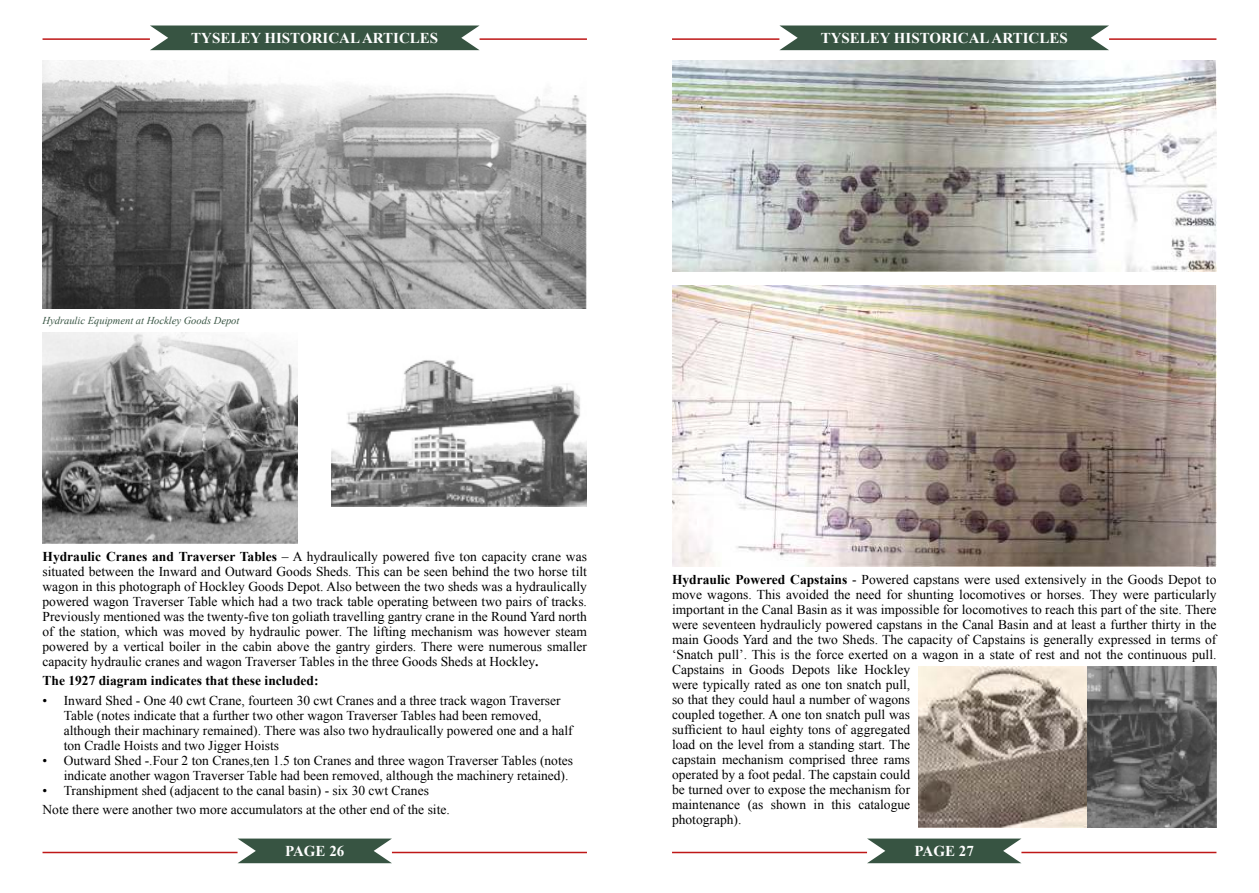
<style>
.page{position:relative;width:1259px;height:893px;background:#fff}
.page>*{position:absolute;margin:0;border:0;box-sizing:border-box;transform-origin:0 0}
.t1{font:700 15px "Times New Roman";color:#fff}
.t2{font:13.5px/15px "Times New Roman";color:#000}
.t3{font:700 13.5px "Times New Roman";color:#000}
.t4{font:italic 10.5px "Times New Roman";color:#375442}
.s1{font-weight:700}
</style>
<div class="page">
<div style="left:150px;top:26px;width:329px;height:24px;background:#375442"></div>
<hr style="left:43px;top:38px;width:107px;height:2px;background:#bf1717">
<hr style="left:479px;top:38px;width:108px;height:2px;background:#bf1717">
<svg style="left:237px;top:838px;width:155px;height:25px;background:#536c5c"></svg>
<hr style="left:43px;top:852px;width:194px;height:1px;background:#bf1717">
<hr style="left:392px;top:852px;width:195px;height:1px;background:#bf1717">
<div style="left:779px;top:26px;width:330px;height:24px;background:#375442"></div>
<hr style="left:672px;top:38px;width:107px;height:2px;background:#bf1717">
<hr style="left:1109px;top:38px;width:107px;height:2px;background:#bf1717">
<svg style="left:867px;top:838px;width:154px;height:25px;background:#526b5b"></svg>
<hr style="left:672px;top:852px;width:195px;height:1px;background:#bf1717">
<hr style="left:1021px;top:852px;width:195px;height:1px;background:#bf1717">
<img style="left:43px;top:61px;width:544px;height:248px">
<img style="left:332px;top:360px;width:255px;height:146px">
<img style="left:43px;top:332px;width:255px;height:211px">
<img style="left:672px;top:61px;width:544px;height:210px">
<img style="left:672px;top:286px;width:544px;height:280px">
<img style="left:918px;top:667px;width:298px;height:161px">
<p class="t1" style="left:191px;top:33px;width:249px">TYSELEY HISTORICAL ARTICLES</p>
<p class="t1" style="left:820px;top:33px;width:249px">TYSELEY HISTORICAL ARTICLES</p>
<p class="t4" style="left:43px;top:316px;width:198px">Hydraulic Equipment at Hockley Goods Depot</p>
<p class="t2" style="left:43px;top:549px;width:546px;text-align:justify"><span class="s1">Hydraulic Cranes and Traverser Tables</span> – A hydraulically powered five ton capacity crane was situated between the Inward and Outward Goods Sheds. This can be seen behind the two horse tilt wagon in this photograph of Hockley Goods Depot. Also between the two sheds was a hydraulically powered wagon Traverser Table which had a two track table operating between two pairs of tracks.<br>Previously mentioned was the twenty-five ton goliath travelling gantry crane in the Round Yard north of the station, which was moved by hydraulic power. The lifting mechanism was however steam powered by a vertical boiler in the cabin above the gantry girders. There were numerous smaller capacity hydraulic cranes and wagon Traverser Tables in the three Goods Sheds at Hockley<span class="s1">.</span></p>
<p class="t3" style="left:43px;top:676px;width:278px">The 1927 diagram indicates that these included:</p>
<p class="t2" style="left:64px;top:694px;width:510px;text-indent:-21px">• Inward Shed - One 40 cwt Crane, fourteen 30 cwt Cranes and a three track wagon Traverser Table (notes indicate that a further two other wagon Traverser Tables had been removed, although their machinary remained). There was also two hydraulically powered one and a half ton Cradle Hoists and two Jigger Hoists</p>
<p class="t2" style="left:64px;top:754px;width:511px;text-indent:-21px">• Outward Shed -.Four 2 ton Cranes,ten 1.5 ton Cranes and three wagon Traverser Tables (notes indicate another wagon Traverser Table had been removed, although the machinery retained).</p>
<p class="t2" style="left:43px;top:782px;width:409px;line-height:19.2px">• Transhipment shed (adjacent to the canal basin) - six 30 cwt Cranes<br>Note there were another two more accumulators at the other end of the site.</p>
<p class="t1" style="left:285px;top:846px;width:61px">PAGE 26</p>
<p class="t2" style="left:672px;top:573px;width:546px"><span class="s1">Hydraulic Powered Capstains</span> - Powered capstans were used extensively in the Goods Depot to move wagons. This avoided the need for shunting locomotives or horses. They were particularly important in the Canal Basin as it was impossible for locomotives to reach this part of the site. There were seventeen hydraulicly powered capstans in the Canal Basin and at least a further thirty in the main Goods Yard and the two Sheds. The capacity of Capstains is generally expressed in terms of ‘Snatch pull’. This is the force exerted on a wagon in a state of rest and not the continuous pull.<br>Capstains in Goods Depots like Hockley<br>were typically rated as one ton snatch pull,<br>so that they could haul a number of wagons<br>coupled together. A one ton snatch pull was<br>sufficient to haul eighty tons of aggregated<br>load on the level from a standing start. The<br>capstain mechanism comprised three rams<br>operated by a foot pedal. The capstain could<br>be turned over to expose the mechanism for<br>maintenance (as shown in this catalogue<br>photograph).</p>
<p class="t1" style="left:914px;top:846px;width:61px">PAGE 27</p>
</div>
